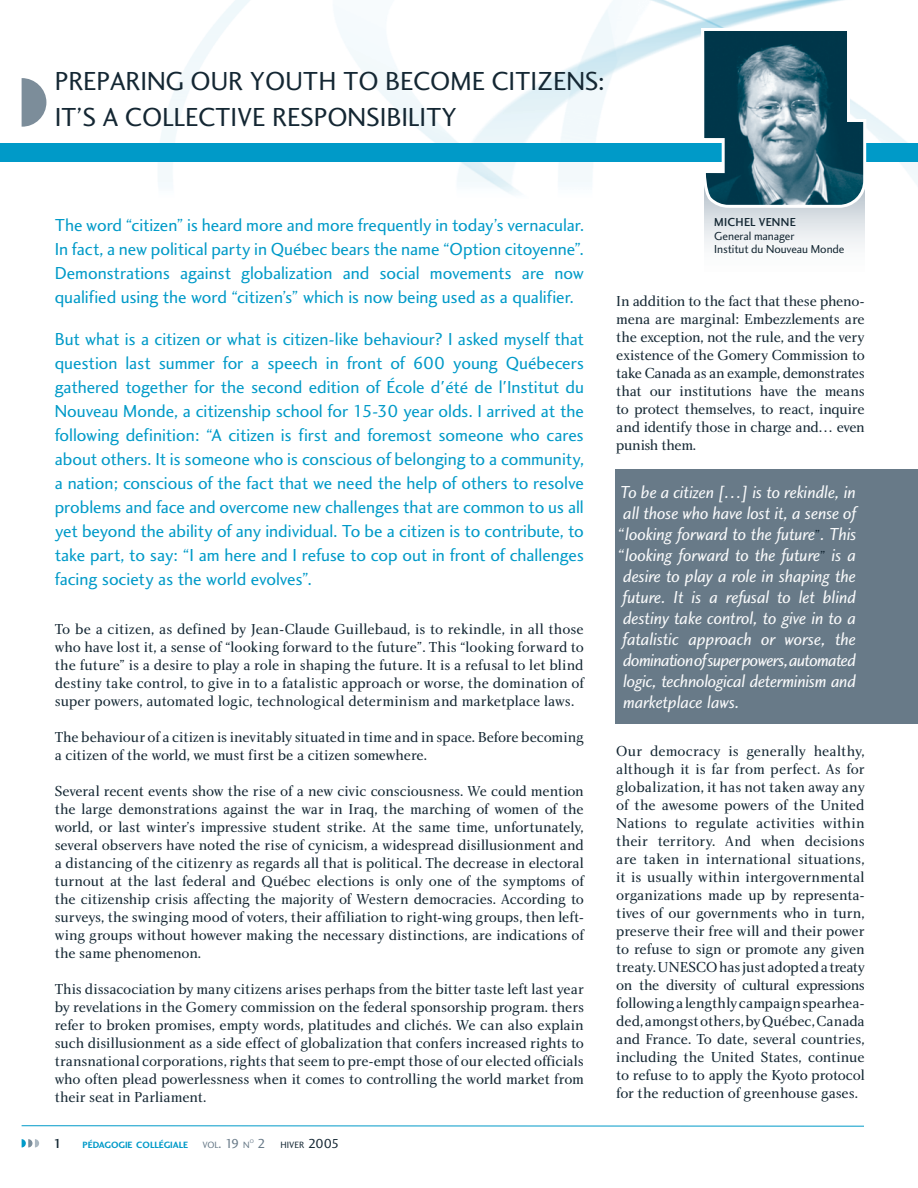
<style>
.page{position:relative;width:918px;height:1188px;background:#fff}
.page>*{position:absolute;margin:0;border:0;box-sizing:border-box;transform-origin:0 0}
.t1{font:27px/36px "Charlotte Sans Book Plain";letter-spacing:-.005em;color:#142733}
.t2{font:18px/24px "Charlotte Sans Book Plain";color:#009ac8;text-align:justify}
.t3{font:18px "Charlotte Sans Book Italic Plain";letter-spacing:-.015em;color:#f9fafb}
.t4{font:18px "Charlotte Sans Book Italic Plain";letter-spacing:-.035em;color:#f9fafb}
.t5{font:15px/18px "Charlotte Book Plain";letter-spacing:-.01em;color:#142733;text-align:justify}
.t6{font:13.5px "Charlotte Sans Medium Plain";color:#142733}
.t7{font:12px/13.5px "Charlotte Sans Book Plain";letter-spacing:-.005em;color:#142733}
.t8{font:12px "Charlotte Sans Medium Plain";letter-spacing:.02em;color:#142733}
.t9{font:9.45px "Charlotte Sans Bold Plain";color:#009ac8}
.t10{font:9.45px "Charlotte Sans Book Plain";color:#142733}
.t11{font:9.45px "Charlotte Sans Book Plain";color:#687a88}
.t12{font:5.55px "Charlotte Sans Book Plain";color:#687a88}
.s1{font-size:13.5px}
.s2{font-size:13.5px;color:#687a88}
.s3{font-family:"Charlotte Book Plain";font-size:15px;color:#142733}
</style>
<div class="page">
<img style="left:0;top:0;width:918px;height:195px">
<div style="left:616px;top:470px;width:302px;height:254px;background:#687a88"></div>
<svg style="left:704px;top:209px;width:161px;height:38px"></svg>
<svg style="left:22px;top:78px;width:24px;height:49px"></svg>
<div style="left:0;top:144px;width:918px;height:18px;background:#009ac8"></div>
<svg style="left:700px;top:26px;width:168px;height:183px"></svg>
<hr style="left:22px;top:1125px;width:842px;height:2px;background:#009ac8">
<svg style="left:22px;top:1139px;width:17px;height:9px"></svg>
<h1 class="t1" style="left:55px;top:66px;width:551px">PREPARING OUR YOUTH TO BECOME CITIZENS:<br>IT’S A COLLECTIVE RESPONSIBILITY</h1>
<p class="t2" style="left:55px;top:214px;width:531px">The word “citizen” is heard more and more frequently in today’s vernacular.<br>In fact, a new political party in Québec bears the name “Option citoyenne”.<br>Demonstrations against globalization and social movements are now qualified using the word “citizen’s” which is now being used as a qualifier.</p>
<p class="t2" style="left:55px;top:328px;width:531px">But what is a citizen or what is citizen-like behaviour? I asked myself that question last summer for a speech in front of 600 young Québecers gathered together for the second edition of École d'été de l'Institut du Nouveau Monde, a citizenship school for 15-30 year olds. I arrived at the following definition: “A citizen is first and foremost someone who cares about others. It is someone who is conscious of belonging to a community, a nation; conscious of the fact that we need the help of others to resolve problems and face and overcome new challenges that are common to us all yet beyond the ability of any individual. To be a citizen is to contribute, to take part, to say: “I am here and I refuse to cop out in front of challenges facing society as the world evolves”.</p>
<p class="t5" style="left:55px;top:622px;width:531px">To be a citizen, as defined by Jean-Claude Guillebaud, is to rekindle, in all those who have lost it, a sense of “looking forward to the future”. This “looking forward to the future” is a desire to play a role in shaping the future. It is a refusal to let blind destiny take control, to give in to a fatalistic approach or worse, the domination of super powers, automated logic, technological determinism and marketplace laws.</p>
<p class="t5" style="left:55px;top:730px;width:531px">The behaviour of a citizen is inevitably situated in time and in space. Before becoming a citizen of the world, we must first be a citizen somewhere.</p>
<p class="t5" style="left:55px;top:784px;width:531px">Several recent events show the rise of a new civic consciousness. We could mention the large demonstrations against the war in Iraq, the marching of women of the world, or last winter’s impressive student strike. At the same time, unfortunately, several observers have noted the rise of cynicism, a widespread disillusionment and a distancing of the citizenry as regards all that is political. The decrease in electoral turnout at the last federal and Québec elections is only one of the symptoms of the citizenship crisis affecting the majority of Western democracies. According to surveys, the swinging mood of voters, their affiliation to right-wing groups, then left&shy;wing groups without however making the necessary distinctions, are indications of the same phenomenon.</p>
<p class="t5" style="left:55px;top:982px;width:531px">This dissacociation by many citizens arises perhaps from the bitter taste left last year by revelations in the Gomery commission on the federal sponsorship program. thers refer to broken promises, empty words, platitudes and clichés. We can also explain such disillusionment as a side effect of globalization that confers increased rights to transnational corporations, rights that seem to pre-empt those of our elected officials who often plead powerlessness when it comes to controlling the world market from their seat in Parliament.</p>
<p class="t6" style="left:54px;top:1138px;width:10px">1</p>
<p class="t9" style="left:82px;top:1141px;width:107px">PÉDAGOGIE COLLÉGIALE</p>
<p class="t11" style="left:202px;top:1141px;width:49px">VOL<span class="s1">. 19</span> N</p>
<p class="t12" style="left:250px;top:1139px;width:6px">O</p>
<p class="t10" style="left:258px;top:1141px;width:83px"><span class="s2">2</span> HIVER <span class="s1">2005</span></p>
<p class="t8" style="left:714px;top:217px;width:83px">MICHEL VENNE</p>
<p class="t7" style="left:714px;top:230px;width:132px">General manager<br>Institut du Nouveau Monde</p>
<p class="t5" style="left:616px;top:293px;width:250px">In addition to the fact that these pheno&shy;mena are marginal: Embezzlements are the exception, not the rule, and the very existence of the Gomery Commission to take Canada as an example, demonstrates that our institutions have the means to protect themselves, to react, inquire and identify those in charge and… even punish them.</p>
<p class="t3" style="left:620px;top:485px;width:237px">To be a citizen […] is to rekindle, in</p>
<p class="t3" style="left:623px;top:506px;width:235px">all those who have lost it, a sense of</p>
<p class="t3" style="left:617px;top:527px;width:241px">“looking forward to the future<span class="s3">”</span>. This</p>
<p class="t3" style="left:617px;top:548px;width:240px">“looking forward to the future<span class="s3">”</span> is a</p>
<p class="t3" style="left:623px;top:569px;width:234px">desire to play a role in shaping the</p>
<p class="t3" style="left:623px;top:590px;width:235px">future. It is a refusal to let blind</p>
<p class="t3" style="left:623px;top:611px;width:234px">destiny take control, to give in to a</p>
<p class="t3" style="left:623px;top:632px;width:235px">fatalistic approach or worse, the</p>
<p class="t4" style="left:623px;top:653px;width:234px">domination of super powers, automated</p>
<p class="t3" style="left:623px;top:674px;width:234px">logic, technological determinism and</p>
<p class="t3" style="left:623px;top:695px;width:118px">marketplace laws.</p>
<p class="t5" style="left:616px;top:743px;width:250px">Our democracy is generally healthy, although it is far from perfect. As for globalization, it has not taken away any of the awesome powers of the United Nations to regulate activities within their territory. And when decisions are taken in international situations, it is usually within intergovernmental organizations made up by representa&shy;tives of our governments who in turn, preserve their free will and their power to refuse to sign or promote any given treaty. UNESCO has just adopted a treaty on the diversity of cultural expressions following a lengthly campaign spearhea&shy;ded, amongst others, by Québec, Canada and France. To date, several countries, including the United States, continue to refuse to to apply the Kyoto protocol for the reduction of greenhouse gases.</p>
</div>
